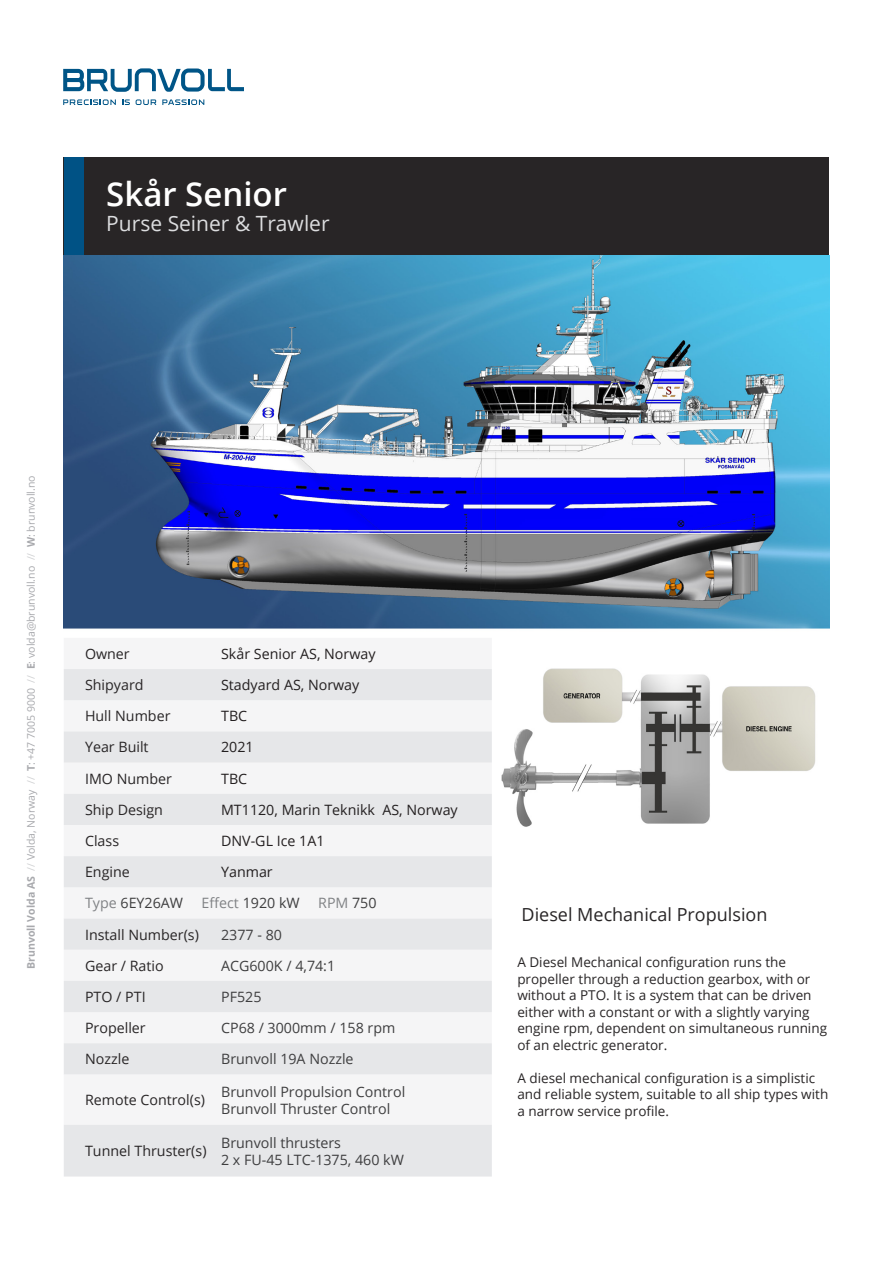
<style>
.page{position:relative;width:893px;height:1263px;background:#fff}
.page>*{position:absolute;margin:0;border:0;box-sizing:border-box;transform-origin:0 0}
.t1{font:600 33px "Open Sans";color:#fff}
.t2{font:21px "Open Sans";color:#dcdddf}
.t3{font:18px "Open Sans";color:#282526}
.t4{font:14.25px "Open Sans";color:#3e3e3f}
.t5{font:14.25px "Open Sans";color:#282526}
.t6{font:14.25px "Open Sans";color:#231f20}
.t7{font:14.25px "Open Sans";color:#808285}
.t8{font:13.5px/16.5px "Open Sans";color:#282526}
.t9{font:10.5px "Open Sans";color:#a8a9ad}
.s1{font-weight:700}
.s2{color:#d1d2d4}
.s3{color:#808285}
.s4{color:#3e3e3f}
</style>
<div class="page">
<svg style="left:63px;top:68px;width:181px;height:24px"></svg>
<svg style="left:63px;top:99px;width:53px;height:6px"></svg>
<svg style="left:122px;top:99px;width:8px;height:6px"></svg>
<svg style="left:136px;top:99px;width:20px;height:6px"></svg>
<svg style="left:162px;top:99px;width:42px;height:6px"></svg>
<img style="left:64px;top:255px;width:765px;height:374px">
<div style="left:64px;top:157px;width:765px;height:98px;background:#282526"></div>
<div style="left:64px;top:157px;width:20px;height:98px;background:#005285"></div>
<svg style="left:64px;top:669px;width:428px;height:507px;fill:#e6e7e9"></svg>
<img style="left:501px;top:668px;width:315px;height:159px">
<p class="t1" style="left:106px;top:172px;width:182px">Skår Senior</p>
<p class="t2" style="left:106px;top:209px;width:225px">Purse Seiner &amp; Trawler</p>
<p class="t9" style="left:24px;top:969px;width:495px;rotate:-90deg"><span class="s1">Brunvoll Volda AS</span> <span class="s2">//</span> Volda, Norway <span class="s2">//</span> <span class="s1">T</span>: +47 7005 9000 <span class="s2">//</span> <span class="s1">E</span>: volda@brunvoll.no <span class="s2">//</span> <span class="s1">W</span>: brunvoll.no</p>
<p class="t5" style="left:85px;top:644px;width:46px">Owner</p>
<p class="t6" style="left:221px;top:644px;width:156px">Skår Senior AS, Norway</p>
<p class="t5" style="left:85px;top:675px;width:60px">Shipyard</p>
<p class="t6" style="left:221px;top:675px;width:140px">Stadyard AS, Norway</p>
<p class="t5" style="left:85px;top:706px;width:87px">Hull Number</p>
<p class="t6" style="left:221px;top:706px;width:28px">TBC</p>
<p class="t5" style="left:85px;top:737px;width:65px">Year Built</p>
<p class="t6" style="left:221px;top:737px;width:34px">2021</p>
<p class="t5" style="left:85px;top:769px;width:88px">IMO Number</p>
<p class="t6" style="left:221px;top:769px;width:28px">TBC</p>
<p class="t5" style="left:85px;top:800px;width:79px">Ship Design</p>
<p class="t6" style="left:221px;top:800px;width:238px">MT1120, Marin Teknikk AS, Norway</p>
<p class="t5" style="left:85px;top:831px;width:36px">Class</p>
<p class="t6" style="left:221px;top:831px;width:105px">DNV-GL Ice 1A1</p>
<p class="t5" style="left:85px;top:862px;width:46px">Engine</p>
<p class="t6" style="left:221px;top:862px;width:53px">Yanmar</p>
<p class="t4" style="left:85px;top:893px;width:100px"><span class="s3">Type</span> 6EY26AW</p>
<p class="t7" style="left:202px;top:893px;width:100px">Effect <span class="s4">1920 kW</span></p>
<p class="t7" style="left:318px;top:893px;width:60px">RPM <span class="s4">750</span></p>
<p class="t5" style="left:85px;top:925px;width:115px">Install Number(s)</p>
<p class="t4" style="left:221px;top:925px;width:62px">2377 - 80</p>
<p class="t5" style="left:85px;top:956px;width:80px">Gear / Ratio</p>
<p class="t4" style="left:221px;top:956px;width:116px">ACG600K / 4,74:1</p>
<p class="t5" style="left:85px;top:987px;width:62px">PTO / PTI</p>
<p class="t4" style="left:221px;top:987px;width:42px">PF525</p>
<p class="t5" style="left:85px;top:1018px;width:62px">Propeller</p>
<p class="t4" style="left:221px;top:1018px;width:176px">CP68 / 3000mm / 158 rpm</p>
<p class="t5" style="left:85px;top:1049px;width:46px">Nozzle</p>
<p class="t4" style="left:221px;top:1049px;width:134px">Brunvoll 19A Nozzle</p>
<p class="t5" style="left:85px;top:1090px;width:122px">Remote Control(s)</p>
<p class="t4" style="left:221px;top:1081px;width:186px">Brunvoll Propulsion Control</p>
<p class="t4" style="left:221px;top:1099px;width:171px">Brunvoll Thruster Control</p>
<p class="t5" style="left:85px;top:1141px;width:123px">Tunnel Thruster(s)</p>
<p class="t4" style="left:221px;top:1132px;width:121px">Brunvoll thrusters</p>
<p class="t4" style="left:221px;top:1150px;width:184px">2 x FU-45 LTC-1375, 460 kW</p>
<p class="t3" style="left:522px;top:902px;width:247px">Diesel Mechanical Propulsion</p>
<p class="t8" style="left:517px;top:954px;width:311px">A Diesel Mechanical configuration runs the propeller through a reduction gearbox, with or without a PTO. It is a system that can be driven either with a constant or with a slightly varying engine rpm, dependent on simultaneous running of an electric generator.</p>
<p class="t8" style="left:517px;top:1069px;width:312px">A diesel mechanical configuration is a simplistic and reliable system, suitable to all ship types with a narrow service profile.</p>
</div>
